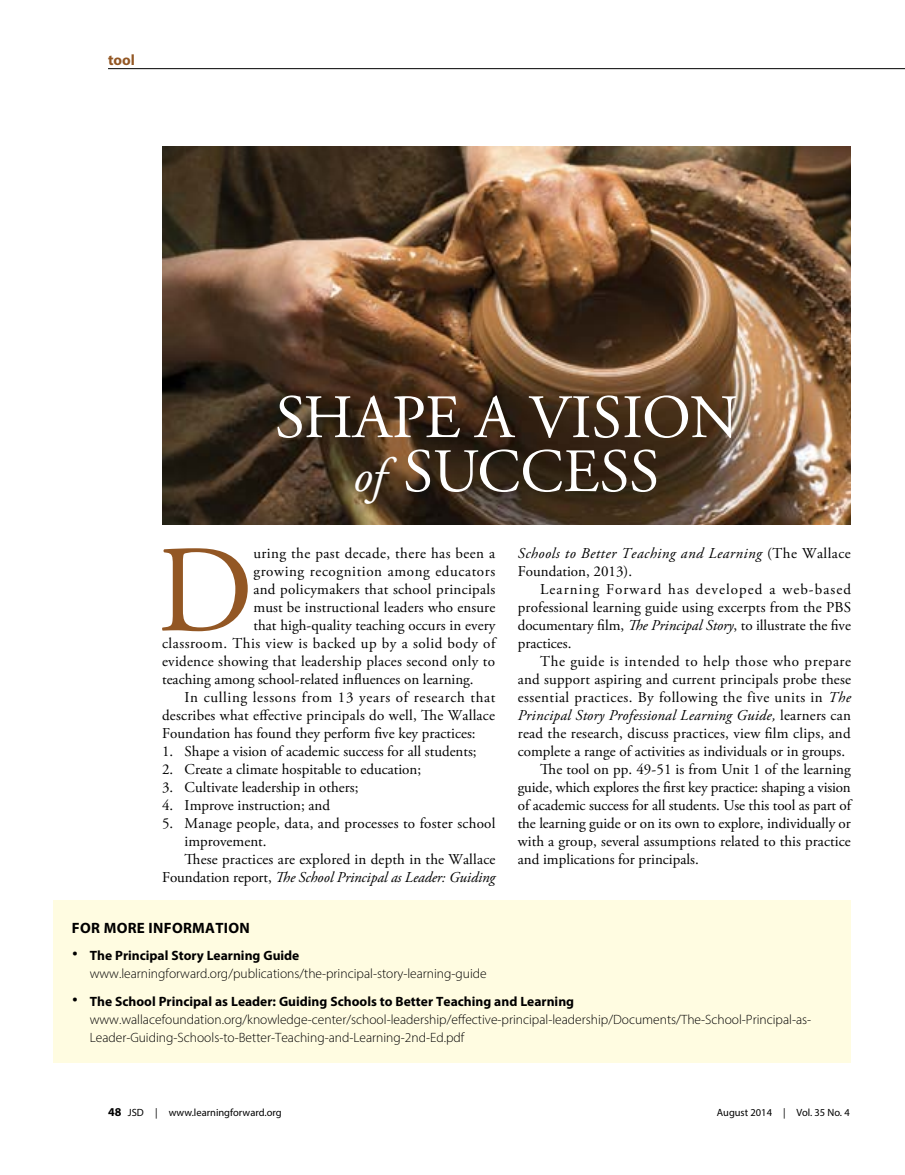
<style>
.page{position:relative;width:905px;height:1175px;background:#fff}
.page>*{position:absolute;margin:0;border:0;box-sizing:border-box;transform-origin:0 0}
.body{font:123.6px "Adobe Garamond Pro";color:#935724}
.body-2{font:61.5px/54px "Adobe Garamond Pro";letter-spacing:.005em;color:#fff;text-align:center}
.body-3{font:15px/18px "Adobe Garamond Pro";color:#000;text-align:justify}
.body-4{font:15px "Adobe Garamond Pro";letter-spacing:.02em;color:#000}
.body-5{font:italic 15px/18px "Adobe Garamond Pro";letter-spacing:.03em;color:#000}
.body-6{font:15px "Adobe Garamond Pro";letter-spacing:.035em;color:#000}
.body-7{font:15px "Adobe Garamond Pro";letter-spacing:.03em;color:#000}
.body-8{font:15px "Adobe Garamond Pro";letter-spacing:.04em;color:#000}
.box{font:700 15px "Myriad Pro";letter-spacing:.02em;color:#000}
.toppers{font:700 15px "Myriad Pro";color:#935724}
.t1{font:300 13.5px/18px "Myriad Pro";color:#000}
.t2{font:10.5px "Myriad Pro";color:#000}
.s1{font-style:italic;font-size:48px}
.s2{font-style:italic}
.s3{font-style:normal}
.s4{font-family:"Helvetica";font-weight:700;font-size:18px}
.s5{font-weight:700}
.s6{font-weight:700;font-size:12px}
</style>
<div class="page">
<img style="left:162px;top:146px;width:688px;height:379px">
<hr style="left:108px;top:68px;width:796px;height:1px;background:#000">
<div style="left:54px;top:900px;width:796px;height:162px;background:#fffce1"></div>
<p class="toppers" style="left:108px;top:50px;width:28px">tool</p>
<p class="body-2" style="left:275px;top:393px;width:464px">SHAPE A VISION <span class="s1">of</span> SUCCESS</p>
<p class="body" style="left:157px;top:517px;width:98px">D</p>
<p class="body-7" style="left:253px;top:544px;width:243px">uring the past decade, there has been a</p>
<p class="body-8" style="left:253px;top:562px;width:243px">growing recognition among educators</p>
<p class="body-4" style="left:253px;top:580px;width:243px">and policymakers that school principals</p>
<p class="body-3" style="left:253px;top:599px;width:243px">must be instructional leaders who ensure</p>
<p class="body-3" style="left:253px;top:617px;width:243px">that high-quality teaching occurs in every</p>
<p class="body-6" style="left:162px;top:634px;width:335px">classroom. This view is backed up by a solid body of</p>
<p class="body-4" style="left:162px;top:652px;width:334px">evidence showing that leadership places second only to</p>
<p class="body-3" style="left:162px;top:671px;width:313px">teaching among school-related influences on learning.</p>
<p class="body-3" style="left:162px;top:689px;width:335px;text-indent:22px">In culling lessons from 13 years of research that describes what effective principals do well, The Wallace Foundation has found they perform five key practices:</p>
<p class="body-3" style="left:162px;top:743px;width:316px">1. Shape a vision of academic success for all students;</p>
<p class="body-3" style="left:162px;top:761px;width:260px">2. Create a climate hospitable to education;</p>
<p class="body-3" style="left:162px;top:779px;width:198px">3. Cultivate leadership in others;</p>
<p class="body-3" style="left:162px;top:797px;width:169px">4. Improve instruction; and</p>
<p class="body-3" style="left:184px;top:815px;width:312px;text-indent:-22px">5. Manage people, data, and processes to foster school improvement.</p>
<p class="body-3" style="left:162px;top:851px;width:335px;text-align:right">These practices are explored in depth in the Wallace<br>Foundation report, <span class="s2">The School Principal as Leader: Guiding</span></p>
<p class="body-5" style="left:518px;top:545px;width:334px">Schools to Better Teaching and Learning <span class="s3">(The Wallace<br>Foundation, 2013).</span></p>
<p class="body-3" style="left:518px;top:581px;width:335px;text-indent:22px">Learning Forward has developed a web-based professional learning guide using excerpts from the PBS documentary film, <span class="s2">The Principal Story</span>, to illustrate the five practices.</p>
<p class="body-3" style="left:518px;top:653px;width:335px;text-indent:22px">The guide is intended to help those who prepare and support aspiring and current principals probe these essential practices. By following the five units in <span class="s2">The Principal Story Professional Learning Guide,</span> learners can read the research, discuss practices, view film clips, and complete a range of activities as individuals or in groups.</p>
<p class="body-3" style="left:518px;top:761px;width:335px;text-indent:22px">The tool on pp. 49-51 is from Unit 1 of the learning guide, which explores the first key practice: shaping a vision of academic success for all students. Use this tool as part of the learning guide or on its own to explore, individually or with a group, several assumptions related to this practice and implications for principals.</p>
<p class="box" style="left:72px;top:918px;width:179px">FOR MORE INFORMATION</p>
<p class="t1" style="left:90px;top:946px;width:398px;text-indent:-18px"><span class="s4">•</span> <span class="s5">The Principal Story Learning Guide </span>www.learningforward.org/publications/the-principal-story-learning-guide</p>
<p class="t1" style="left:90px;top:991px;width:723px;text-indent:-18px"><span class="s4">•</span> <span class="s5">The School Principal as Leader: Guiding Schools to Better Teaching and Learning </span>www.wallacefoundation.org/knowledge-center/school-leadership/effective-principal-leadership/Documents/The-School-Principal-as-<br>Leader-Guiding-Schools-to-Better-Teaching-and-Learning-2nd-Ed.pdf</p>
<p class="t2" style="left:108px;top:1106px;width:175px"><span class="s6">48</span> JSD | www.learningforward.org</p>
<p class="t2" style="left:717px;top:1106px;width:134px">August 2014 | Vol. 35 No. 4</p>
</div>
